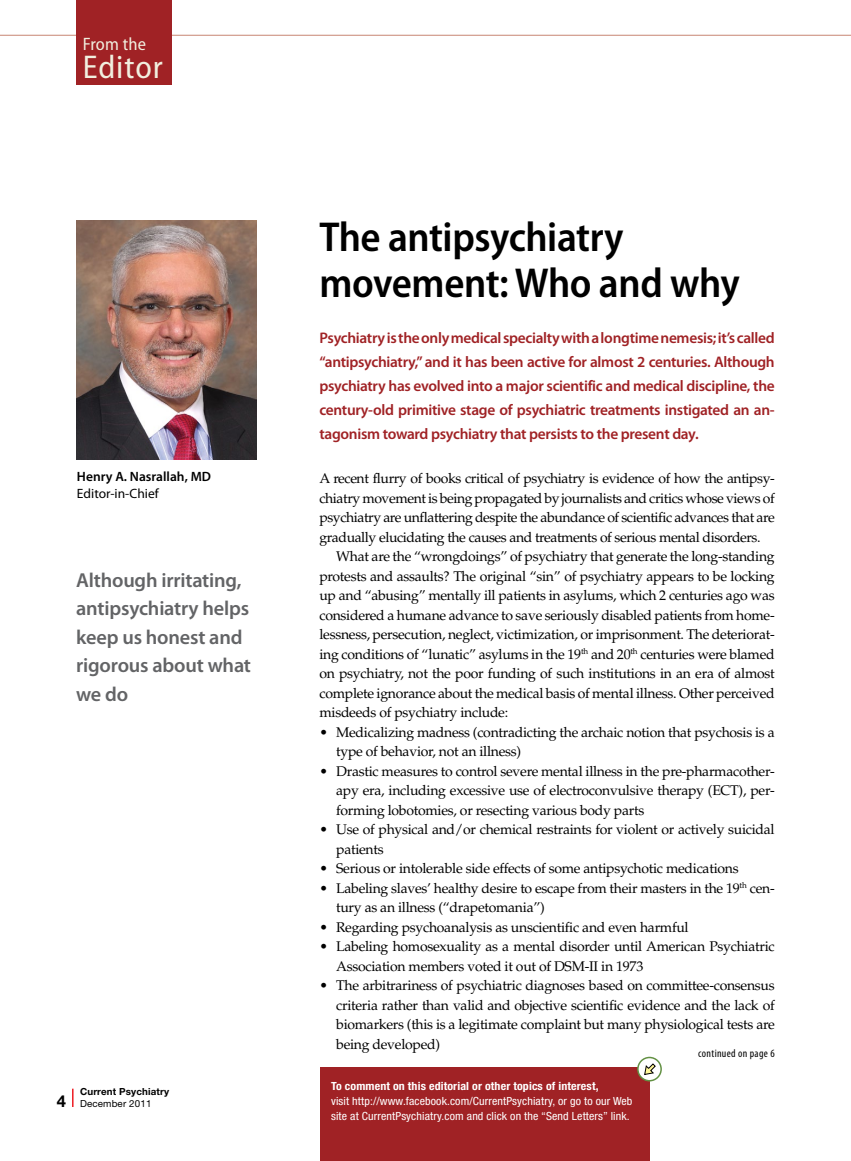
<style>
.page{position:relative;width:851px;height:1161px;background:#fff}
.page>*{position:absolute;margin:0;border:0;box-sizing:border-box;transform-origin:0 0}
.t1{font:600 semi-condensed 42px/46.5px "Myriad Pro";letter-spacing:-.01em;color:#000}
.t2{font:semi-condensed 33px "Myriad Pro";letter-spacing:.03em;color:#f1efdf}
.t3{font:600 20.25px/28.5px "Myriad Pro";letter-spacing:-.01em;color:#636466}
.t4{font:semi-condensed 18px "Myriad Pro";letter-spacing:.01em;color:#f1efdf}
.t5{font:700 16.5px "Helvetica Neue LT Std";color:#000}
.t6{font:600 15.3px/24px "Myriad Pro";letter-spacing:-.02em;color:#a02225;text-align:justify}
.t7{font:14.1px/19.5px "Palatino LT Std";letter-spacing:-.02em;color:#000;text-align:justify}
.t8{font:600 13.5px "Myriad Pro";color:#000}
.t9{font:13.5px "Myriad Pro";color:#000}
.t10{font:condensed 11.25px/15px "Helvetica Neue LT Std";letter-spacing:.01em;color:#fff;scale:1.06 1}
.t11{font:condensed 11.25px "Myriad Pro";letter-spacing:.03em;color:#000}
.t12{font:700 9.75px "Helvetica Neue LT Std";letter-spacing:.015em;color:#000}
.t13{font:9.75px "Helvetica Neue LT Std";letter-spacing:.015em;color:#000}
.s1{font-weight:700}
</style>
<div class="page">
<hr style="left:0;top:35px;width:850px;height:1px;background:#c78572">
<div style="left:76px;top:0;width:95px;height:85px;background:#a02225"></div>
<img style="left:76px;top:220px;width:180px;height:240px">
<div style="left:319px;top:1068px;width:330px;height:93px;background:#a02225"></div>
<div style="left:638px;top:1058px;width:23px;height:23px;background:#fff;border-radius:50%"></div>
<div style="left:637px;top:1057px;width:25px;height:25px;border:2px solid #639144;border-radius:50%"></div>
<svg style="left:644px;top:1063px;width:12px;height:12px"></svg>
<svg style="left:72px;top:1089px;width:2px;height:18px"></svg>
<p class="t4" style="left:83px;top:33px;width:65px">From the</p>
<p class="t2" style="left:83px;top:47px;width:82px">Editor</p>
<p class="t8" style="left:77px;top:468px;width:136px">Henry A. Nasrallah, MD</p>
<p class="t9" style="left:77px;top:485px;width:83px">Editor-in-Chief</p>
<p class="t3" style="left:76px;top:565px;width:176px">Although irritating, antipsychiatry helps keep us honest and rigorous about what we do</p>
<p class="t12" style="left:80px;top:1085px;width:90px">Current Psychiatry</p>
<p class="t5" style="left:57px;top:1091px;width:11px">4</p>
<p class="t13" style="left:80px;top:1098px;width:73px">December 2011</p>
<p class="t1" style="left:319px;top:213px;width:422px">The antipsychiatry movement: Who and why</p>
<p class="t6" style="left:319px;top:326px;width:457px">Psychiatry is the only medical specialty with a longtime nemesis; it’s called “antipsychiatry,” and it has been active for almost 2 centuries. Although psychiatry has evolved into a major scientific and medical discipline, the century-old primitive stage of psychiatric treatments instigated an an&shy;tagonism toward psychiatry that persists to the present day.</p>
<p class="t7" style="left:319px;top:469px;width:457px">A recent flurry of books critical of psychiatry is evidence of how the antipsy&shy;chiatry movement is being propagated by journalists and critics whose views of psychiatry are unflattering despite the abundance of scientific advances that are gradually elucidating the causes and treatments of serious mental disorders.</p>
<p class="t7" style="left:319px;top:547px;width:457px;text-indent:17px">What are the “wrongdoings” of psychiatry that generate the long-standing protests and assaults? The original “sin” of psychiatry appears to be locking up and “abusing” mentally ill patients in asylums, which 2 centuries ago was considered a humane advance to save seriously disabled patients from home&shy;lessness, persecution, neglect, victimization, or imprisonment. The deteriorat&shy;ing conditions of “lunatic” asylums in the 19<sup>th</sup> and 20<sup>th</sup> centuries were blamed on psychiatry, not the poor funding of such institutions in an era of almost complete ignorance about the medical basis of mental illness. Other perceived misdeeds of psychiatry include:</p>
<p class="t7" style="left:336px;top:722px;width:440px;text-indent:-17px">• Medicalizing madness (contradicting the archaic notion that psychosis is a type of behavior, not an illness)</p>
<p class="t7" style="left:336px;top:761px;width:440px;text-indent:-17px">• Drastic measures to control severe mental illness in the pre-pharmacother&shy;apy era, including excessive use of electroconvulsive therapy (ECT), per&shy;forming lobotomies, or resecting various body parts</p>
<p class="t7" style="left:336px;top:820px;width:440px;text-indent:-17px">• Use of physical and/or chemical restraints for violent or actively suicidal patients</p>
<p class="t7" style="left:319px;top:859px;width:421px">• Serious or intolerable side effects of some antipsychotic medications</p>
<p class="t7" style="left:336px;top:878px;width:440px;text-indent:-17px">• Labeling slaves’ healthy desire to escape from their masters in the 19<sup>th</sup> cen&shy;tury as an illness (“drapetomania”)</p>
<p class="t7" style="left:319px;top:917px;width:371px">• Regarding psychoanalysis as unscientific and even harmful</p>
<p class="t7" style="left:336px;top:937px;width:440px;text-indent:-17px">• Labeling homosexuality as a mental disorder until American Psychiatric<br>Association members voted it out of DSM-II in 1973</p>
<p class="t7" style="left:336px;top:976px;width:440px;text-indent:-17px">• The arbitrariness of psychiatric diagnoses based on committee-consensus criteria rather than valid and objective scientific evidence and the lack of biomarkers (this is a legitimate complaint but many physiological tests are being developed)</p>
<p class="t11" style="left:698px;top:1046px;width:78px">continued on page 6</p>
<p class="t10" style="left:331px;top:1079px;width:286px"><span class="s1">To comment on this editorial or other topics of interest,<br></span>visit http://www.facebook.com/CurrentPsychiatry, or go to our Web site at CurrentPsychiatry.com and click on the “Send Letters” link.</p>
</div>
